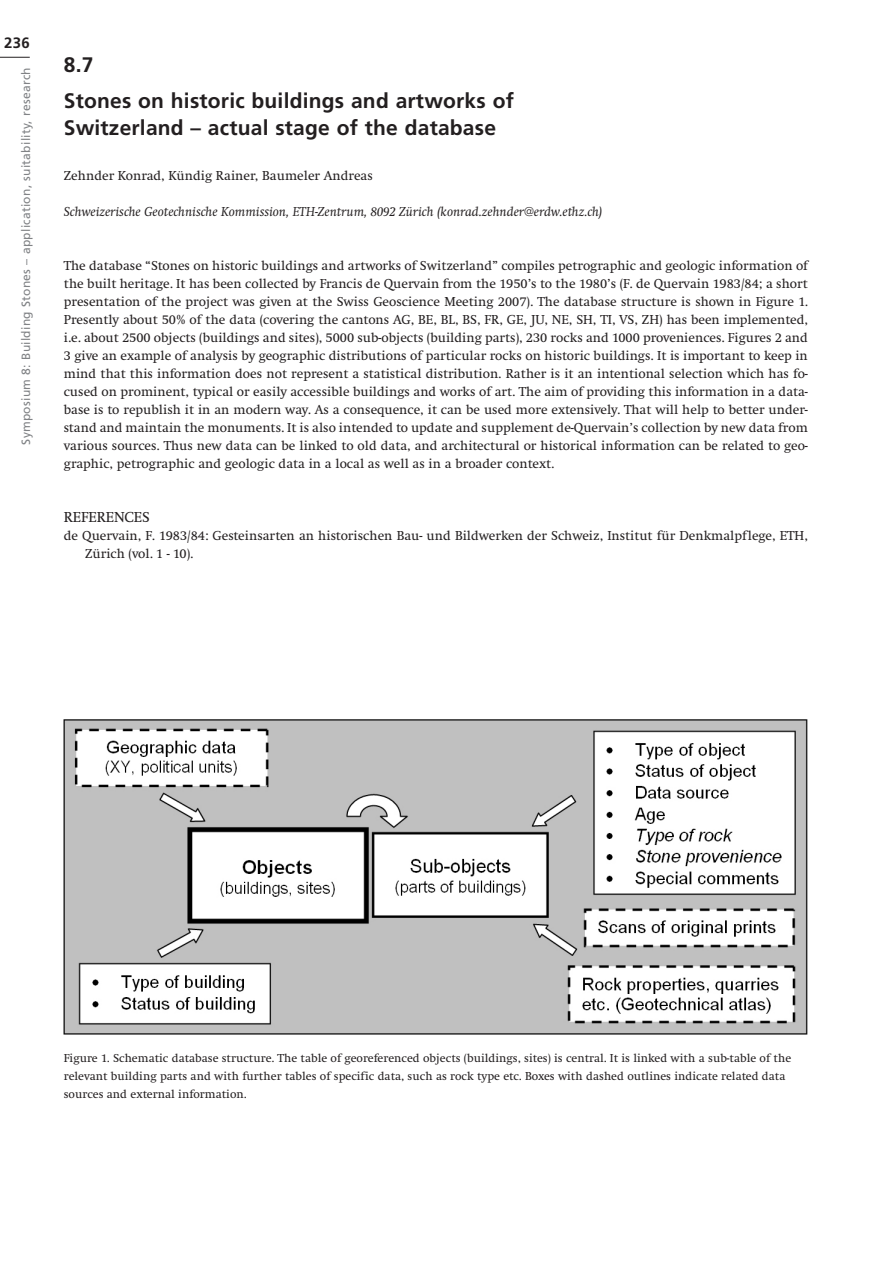
<style>
.page{position:relative;width:893px;height:1263px;background:#fff}
.page>*{position:absolute;margin:0;border:0;box-sizing:border-box;transform-origin:0 0}
.t1{font:700 21px/36px "Frutiger";letter-spacing:.01em;color:#231f20}
.t2{font:15px "Swift";color:#231f20}
.t3{font:700 15px "Frutiger";color:#231f20}
.t4{font:13.5px/18px "Swift";color:#231f20;text-align:justify}
.t5{font:italic 13.5px "Swift";color:#231f20}
.t6{font:12px/18px "Swift";color:#231f20}
.t7{font:12px "Frutiger";letter-spacing:.025em;color:#808285}
</style>
<div class="page">
<hr style="left:0;top:57px;width:30px;height:1px;background:#231f20">
<img style="left:64px;top:719px;width:744px;height:315px">
<p class="t3" style="left:4px;top:34px;width:27px">236</p>
<p class="t7" style="left:19px;top:445px;width:379px;rotate:-90deg">Symposium 8: Building Stones – application, suitability, research</p>
<h1 class="t1" style="left:64px;top:47px;width:452px">8.7<br>Stones on historic buildings and artworks of</h1>
<h1 class="t1" style="left:64px;top:110px;width:434px">Switzerland – actual stage of the database</h1>
<p class="t4" style="left:64px;top:167px;width:311px">Zehnder Konrad, Kündig Rainer, Baumeler Andreas</p>
<p class="t5" style="left:64px;top:204px;width:540px">Schweizerische Geotechnische Kommission, ETH-Zentrum, 8092 Zürich (konrad.zehnder@erdw.ethz.ch)</p>
<p class="t4" style="left:64px;top:257px;width:746px">The database “Stones on historic buildings and artworks of Switzerland” compiles petrographic and geologic information of the built heritage. It has been collected by Francis de Quervain from the 1950’s to the 1980’s (F. de Quervain 1983/84; a short presentation of the project was given at the Swiss Geoscience Meeting 2007). The database structure is shown in Figure 1.<br>Presently about 50% of the data (covering the cantons AG, BE, BL, BS, FR, GE, JU, NE, SH, TI, VS, ZH) has been implemented, i.e. about 2500 objects (buildings and sites), 5000 sub-objects (building parts), 230 rocks and 1000 proveniences. Figures 2 and 3 give an example of analysis by geographic distributions of particular rocks on historic buildings. It is important to keep in mind that this information does not represent a statistical distribution. Rather is it an intentional selection which has fo&shy;cused on prominent, typical or easily accessible buildings and works of art. The aim of providing this information in a data&shy;base is to republish it in an modern way. As a consequence, it can be used more extensively. That will help to better under&shy;stand and maintain the monuments. It is also intended to update and supplement de-Quervain’s collection by new data from various sources. Thus new data can be linked to old data, and architectural or historical information can be related to geo&shy;graphic, petrographic and geologic data in a local as well as in a broader context.</p>
<p class="t2" style="left:64px;top:509px;width:88px">REFERENCES</p>
<p class="t4" style="left:85px;top:527px;width:724px;text-indent:-21px">de Quervain, F. 1983/84: Gesteinsarten an historischen Bau- und Bildwerken der Schweiz, Institut für Denkmalpflege, ETH,<br>Zürich (vol. 1 - 10).</p>
<p class="t6" style="left:64px;top:1049px;width:729px">Figure 1. Schematic database structure. The table of georeferenced objects (buildings, sites) is central. It is linked with a sub-table of the relevant building parts and with further tables of specific data, such as rock type etc. Boxes with dashed outlines indicate related data sources and external information.</p>
</div>
